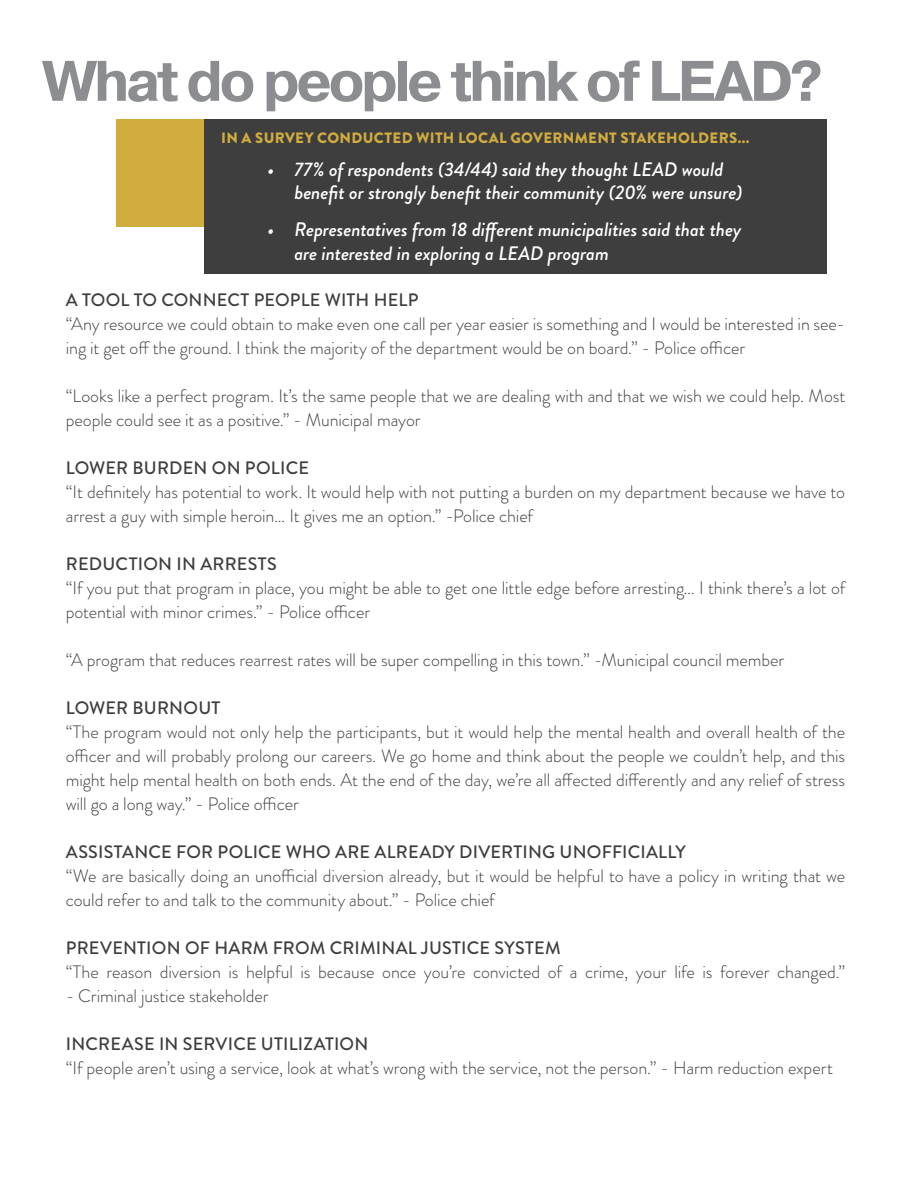
<style>
.page{position:relative;width:918px;height:1188px;background:#fff}
.page>*{position:absolute;margin:0;border:0;box-sizing:border-box;transform-origin:0 0}
._01_Main_Header_-_Pr{font:700 57px "Pragmatica";letter-spacing:-.06em;color:#8b8d90}
.t1{font:italic 500 19.5px/23.4px "Brandon Grotesque";letter-spacing:-.005em;color:#fff}
._02_Main_Text_-_Bran{font:300 18px/24px "Brandon Grotesque";letter-spacing:-.005em;color:#3e3e3f}
._02_Main_Text_-_Bran-2{font:500 18px "Brandon Grotesque";letter-spacing:.01em;color:#3e3e3f}
._03_Quotes_-_Kazimir{font:900 15px "Brandon Grotesque";letter-spacing:.02em;color:#d1ac3e}
</style>
<div class="page">
<div style="left:116px;top:119px;width:92px;height:108px;background:#d1ac3e"></div>
<div style="left:204px;top:119px;width:623px;height:155px;background:#3e3e3f"></div>
<p class="_01_Main_Header_-_Pr" style="left:43px;top:44px;width:782px">What do people think of LEAD?</p>
<p class="_03_Quotes_-_Kazimir" style="left:221px;top:127px;width:530px">IN A SURVEY CONDUCTED WITH LOCAL GOVERNMENT STAKEHOLDERS...</p>
<p class="t1" style="left:294px;top:158px;width:450px;text-indent:-27px">• 77% of respondents (34/44) said they thought LEAD would benefit or strongly benefit their community (20% were unsure)</p>
<p class="t1" style="left:294px;top:218px;width:449px;text-indent:-27px">• Representatives from 18 different municipalities said that they are interested in exploring a LEAD program</p>
<p class="_02_Main_Text_-_Bran-2" style="left:66px;top:288px;width:354px">A TOOL TO CONNECT PEOPLE WITH HELP</p>
<p class="_02_Main_Text_-_Bran" style="left:66px;top:312px;width:781px">“Any resource we could obtain to make even one call per year easier is something and I would be interested in see&shy;ing it get off the ground. I think the majority of the department would be on board.” - Police officer</p>
<p class="_02_Main_Text_-_Bran" style="left:66px;top:384px;width:781px">“Looks like a perfect program. It’s the same people that we are dealing with and that we wish we could help. Most people could see it as a positive.” - Municipal mayor</p>
<p class="_02_Main_Text_-_Bran-2" style="left:66px;top:456px;width:245px">LOWER BURDEN ON POLICE</p>
<p class="_02_Main_Text_-_Bran" style="left:66px;top:480px;width:781px">“It definitely has potential to work. It would help with not putting a burden on my department because we have to arrest a guy with simple heroin… It gives me an option.” -Police chief</p>
<p class="_02_Main_Text_-_Bran-2" style="left:66px;top:552px;width:212px">REDUCTION IN ARRESTS</p>
<p class="_02_Main_Text_-_Bran" style="left:66px;top:576px;width:781px">“If you put that program in place, you might be able to get one little edge before arresting... I think there’s a lot of potential with minor crimes.” - Police officer</p>
<p class="_02_Main_Text_-_Bran" style="left:66px;top:648px;width:720px">“A program that reduces rearrest rates will be super compelling in this town.” -Municipal council member</p>
<p class="_02_Main_Text_-_Bran-2" style="left:66px;top:696px;width:156px">LOWER BURNOUT</p>
<p class="_02_Main_Text_-_Bran" style="left:66px;top:720px;width:781px;text-align:justify">“The program would not only help the participants, but it would help the mental health and overall health of the officer and will probably prolong our careers. We go home and think about the people we couldn’t help, and this might help mental health on both ends. At the end of the day, we’re all affected differently and any relief of stress will go a long way.” - Police officer</p>
<p class="_02_Main_Text_-_Bran-2" style="left:66px;top:840px;width:621px">ASSISTANCE FOR POLICE WHO ARE ALREADY DIVERTING UNOFFICIALLY</p>
<p class="_02_Main_Text_-_Bran" style="left:66px;top:864px;width:781px">“We are basically doing an unofficial diversion already, but it would be helpful to have a policy in writing that we could refer to and talk to the community about.” - Police chief</p>
<p class="_02_Main_Text_-_Bran-2" style="left:66px;top:936px;width:496px">PREVENTION OF HARM FROM CRIMINAL JUSTICE SYSTEM</p>
<p class="_02_Main_Text_-_Bran" style="left:66px;top:960px;width:781px">“The reason diversion is helpful is because once you’re convicted of a crime, your life is forever changed.”</p>
<p class="_02_Main_Text_-_Bran" style="left:66px;top:984px;width:204px">- Criminal justice stakeholder</p>
<p class="_02_Main_Text_-_Bran-2" style="left:66px;top:1032px;width:304px">INCREASE IN SERVICE UTILIZATION</p>
<p class="_02_Main_Text_-_Bran" style="left:66px;top:1056px;width:769px">“If people aren’t using a service, look at what’s wrong with the service, not the person.” - Harm reduction expert</p>
</div>
